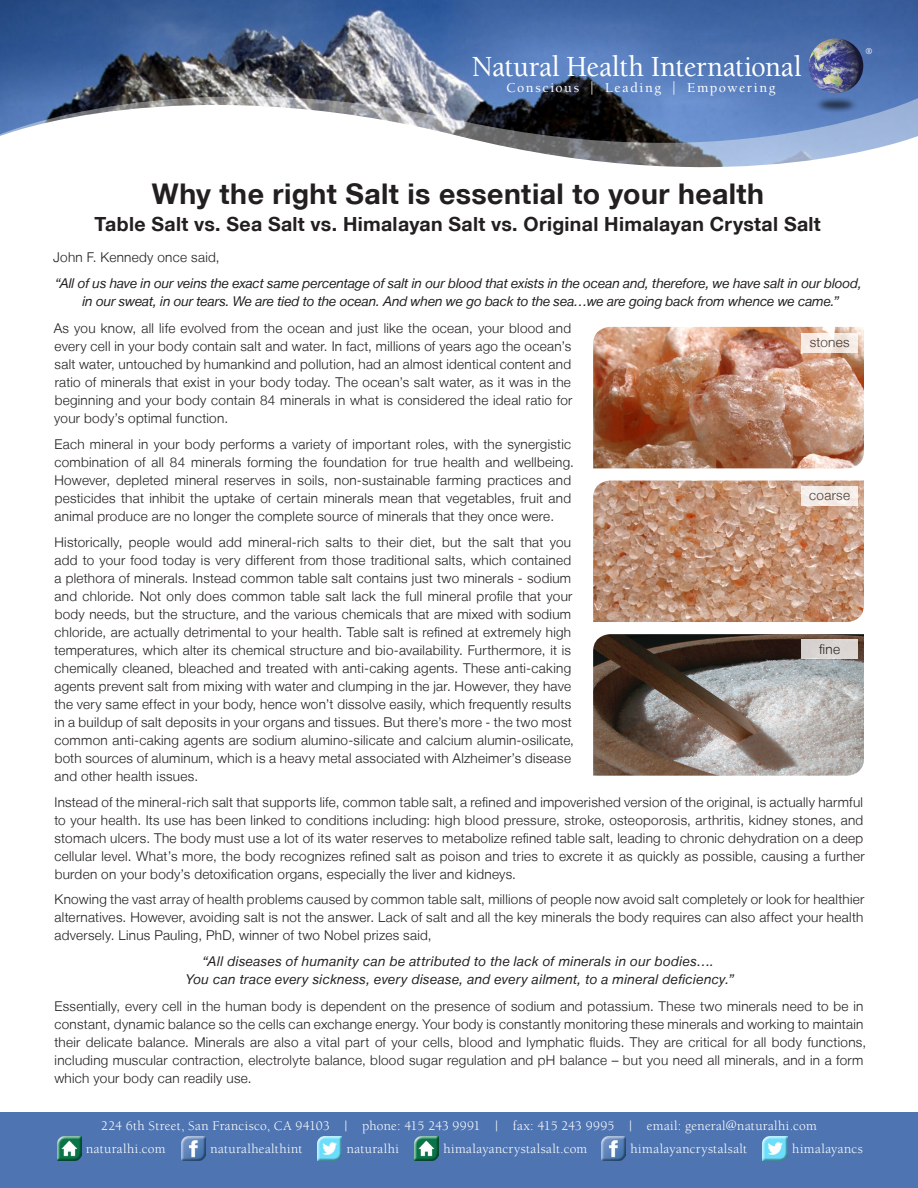
<style>
.page{position:relative;width:918px;height:1188px;background:#fff}
.page>*{position:absolute;margin:0;border:0;box-sizing:border-box;transform-origin:0 0}
.t1{font:500 30px "Berkeley";letter-spacing:-.01em;color:#fff;scale:.95 1}
.t2{font:700 28.5px "Helvetica Neue LT";letter-spacing:.015em;color:#231f20}
.t3{font:700 19.5px "Helvetica Neue LT";letter-spacing:.015em;color:#231f20}
.t4{font:500 13.95px "Berkeley";letter-spacing:.11em;color:#fff}
.t5{font:300 13.5px/18px "Helvetica Neue LT";letter-spacing:.02em;color:#231f20;text-align:justify}
.t6{font:italic 13.5px/18px "Helvetica Neue LT";color:#231f20;text-align:center}
.t7{font:13.5px/22.6px "Berkeley";letter-spacing:.03em;color:#fff}
.t8{font:italic 13.5px/18px "Helvetica Neue LT";letter-spacing:.025em;color:#231f20;text-align:center}
.t9{font:500 9.3px "Berkeley";color:#fff;scale:.95 1}
.s1{font-weight:400;font-size:16.8px}
</style>
<div class="page">
<img style="left:494px;top:144px;width:398px;height:24px">
<img style="left:0;top:0;width:918px;height:144px">
<img style="left:809px;top:38px;width:54px;height:55px;border-radius:27px">
<img style="left:812px;top:96px;width:48px;height:17px">
<div style="left:0;top:1113px;width:918px;height:75px;background:#4e74b2"></div>
<img style="left:181px;top:1136px;width:25px;height:24px">
<img style="left:601px;top:1136px;width:25px;height:24px">
<img style="left:317px;top:1136px;width:25px;height:24px">
<img style="left:763px;top:1136px;width:24px;height:24px">
<img style="left:57px;top:1136px;width:25px;height:24px">
<img style="left:414px;top:1136px;width:25px;height:24px">
<img style="left:593px;top:327px;width:271px;height:141px">
<img style="left:593px;top:481px;width:271px;height:141px">
<img style="left:593px;top:634px;width:271px;height:142px">
<svg style="left:801px;top:333px;width:57px;height:19px"></svg>
<div style="left:801px;top:486px;width:57px;height:20px;background:#f5ede8"></div>
<div style="left:801px;top:640px;width:57px;height:19px;background:#dad5d2"></div>
<h1 class="t1" style="left:472px;top:50px;width:349px">Natural Health International</h1>
<p class="t4" style="left:506px;top:80px;width:271px">Conscious <span class="s1">|</span> Leading <span class="s1">|</span> Empowering</p>
<p class="t9" style="left:866px;top:46px;width:9px">®</p>
<p class="t2" style="left:152px;top:176px;width:614px">Why the right Salt is essential to your health</p>
<p class="t3" style="left:95px;top:212px;width:728px">Table Salt vs. Sea Salt vs. Himalayan Salt vs. Original Himalayan Crystal Salt</p>
<p class="t5" style="left:53px;top:248px;width:168px">John F. Kennedy once said,</p>
<p class="t6" style="left:55px;top:274px;width:808px">“All of us have in our veins the exact same percentage of salt in our blood that exists in the ocean and, therefore, we have salt in our blood, in our sweat, in our tears. We are tied to the ocean. And when we go back to the sea…we are going back from whence we came.”</p>
<p class="t5" style="left:54px;top:319px;width:520px">As you know, all life evolved from the ocean and just like the ocean, your blood and every cell in your body contain salt and water. In fact, millions of years ago the ocean’s salt water, untouched by humankind and pollution, had an almost identical content and ratio of minerals that exist in your body today. The ocean’s salt water, as it was in the beginning and your body contain 84 minerals in what is considered the ideal ratio for your body’s optimal function.</p>
<p class="t5" style="left:55px;top:435px;width:521px;text-align:left">Each mineral in your body performs a variety of important roles, with the synergistic combination of all 84 minerals forming the foundation for true health and wellbeing.<br>However, depleted mineral reserves in soils, non-sustainable farming practices and pesticides that inhibit the uptake of certain minerals mean that vegetables, fruit and animal produce are no longer the complete source of minerals that they once were.</p>
<p class="t5" style="left:54px;top:533px;width:521px;text-align:left">Historically, people would add mineral-rich salts to their diet, but the salt that you add to your food today is very different from those traditional salts, which contained a plethora of minerals. Instead common table salt contains just two minerals - sodium and chloride. Not only does common table salt lack the full mineral profile that your body needs, but the structure, and the various chemicals that are mixed with sodium chloride, are actually detrimental to your health. Table salt is refined at extremely high temperatures, which alter its chemical structure and bio-availability. Furthermore, it is chemically cleaned, bleached and treated with anti-caking agents. These anti-caking agents prevent salt from mixing with water and clumping in the jar. However, they have the very same effect in your body, hence won’t dissolve easily, which frequently results in a buildup of salt deposits in your organs and tissues. But there’s more - the two most common anti-caking agents are sodium alumino-silicate and calcium alumin-osilicate, both sources of aluminum, which is a heavy metal associated with Alzheimer’s disease and other health issues.</p>
<p class="t5" style="left:54px;top:793px;width:812px">Instead of the mineral-rich salt that supports life, common table salt, a refined and impoverished version of the original, is actually harmful to your health. Its use has been linked to conditions including: high blood pressure, stroke, osteoporosis, arthritis, kidney stones, and stomach ulcers. The body must use a lot of its water reserves to metabolize refined table salt, leading to chronic dehydration on a deep cellular level. What’s more, the body recognizes refined salt as poison and tries to excrete it as quickly as possible, causing a further burden on your body’s detoxification organs, especially the liver and kidneys.</p>
<p class="t5" style="left:55px;top:890px;width:811px">Knowing the vast array of health problems caused by common table salt, millions of people now avoid salt completely or look for healthier alternatives. However, avoiding salt is not the answer. Lack of salt and all the key minerals the body requires can also affect your health adversely. Linus Pauling, PhD, winner of two Nobel prizes said,</p>
<p class="t8" style="left:186px;top:952px;width:550px">“All diseases of humanity can be attributed to the lack of minerals in our bodies….<br>You can trace every sickness, every disease, and every ailment, to a mineral deficiency.”</p>
<p class="t5" style="left:54px;top:996px;width:813px;text-align:left">Essentially, every cell in the human body is dependent on the presence of sodium and potassium. These two minerals need to be in constant, dynamic balance so the cells can exchange energy. Your body is constantly monitoring these minerals and working to maintain their delicate balance. Minerals are also a vital part of your cells, blood and lymphatic fluids. They are critical for all body functions, including muscular contraction, electrolyte balance, blood sugar regulation and pH balance – but you need all minerals, and in a form which your body can readily use.</p>
<p class="t5" style="left:810px;top:333px;width:41px">stones</p>
<p class="t5" style="left:809px;top:486px;width:42px">coarse</p>
<p class="t5" style="left:819px;top:640px;width:22px">fine</p>
<p class="t7" style="left:86px;top:1115px;width:732px;text-indent:15px">224 6th Street, San Francisco, CA 94103 | phone: 415 243 9991 | fax: 415 243 9995 | email: general@naturalhi.com naturalhi.com</p>
<p class="t7" style="left:210px;top:1137px;width:94px">naturalhealthint</p>
<p class="t7" style="left:347px;top:1137px;width:54px">naturalhi</p>
<p class="t7" style="left:443px;top:1137px;width:146px">himalayancrystalsalt.com</p>
<p class="t7" style="left:631px;top:1137px;width:118px">himalayancrystalsalt</p>
<p class="t7" style="left:792px;top:1137px;width:72px">himalayancs</p>
</div>
